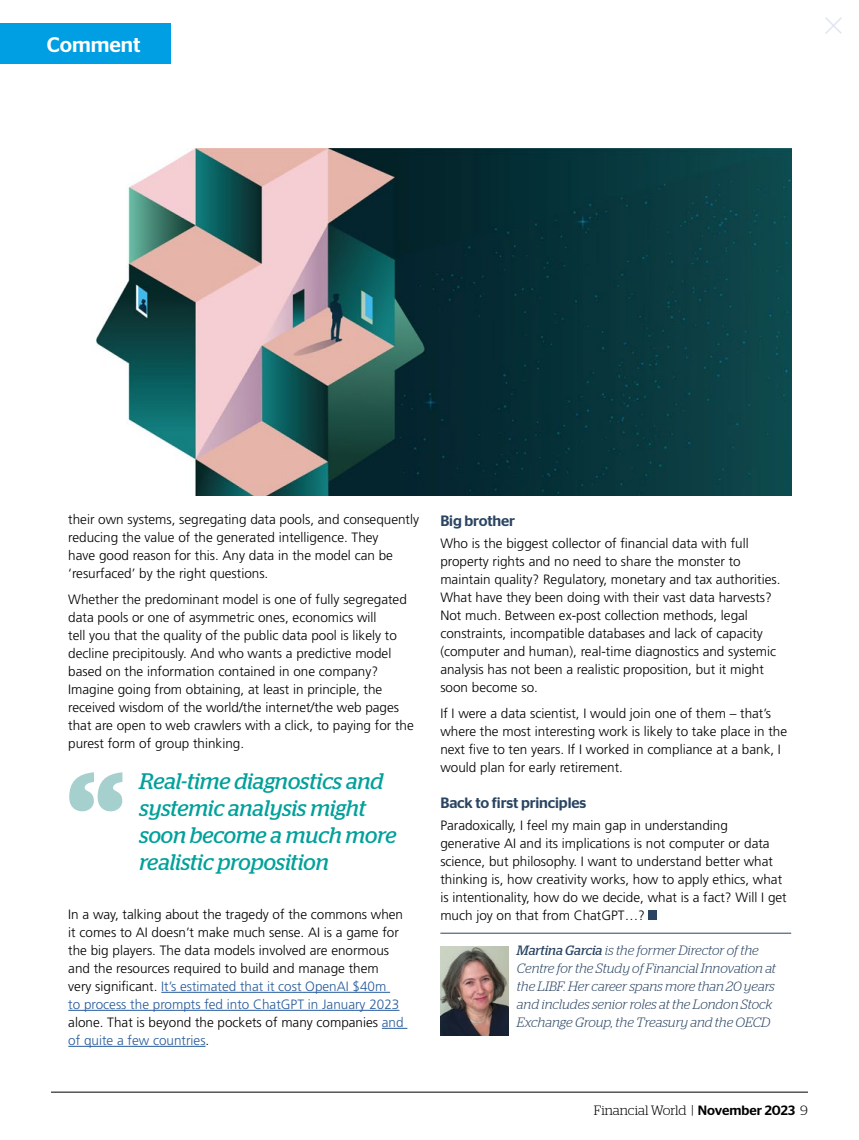
<style>
.page{position:relative;width:859px;height:1140px;background:#fff}
.page>*{position:absolute;margin:0;border:0;box-sizing:border-box;transform-origin:0 0}
.t1{font:500 156px "Stag";color:#a6d0cd}
.t2{font:italic 22.5px/27px "Stag";color:#00a19a}
.t3{font:500 21px "Stag Sans";color:#fff}
.t4{font:500 15px "Stag Sans";letter-spacing:-.01em;color:#2a4462}
.t5{font:300 13.5px/18px "Frutiger LT Std";color:#000}
.t6{font:italic 300 13.5px/18px "Stag";color:#2a4462}
.t7{font:300 13.5px "Stag";color:#000}
.s1{color:#275b9b}
.s2{font-weight:400}
.s3{font-family:"Stag Sans";font-weight:500}
</style>
<div class="page">
<hr style="left:51px;top:1091px;width:757px;height:1px;background:#000">
<svg style="left:825px;top:17px;width:17px;height:17px"></svg>
<div style="left:0;top:23px;width:170px;height:41px;background:#009fe3"></div>
<hr style="left:161px;top:992px;width:229px;height:1px;background:#275b9b">
<hr style="left:68px;top:1010px;width:331px;height:1px;background:#275b9b">
<svg style="left:382px;top:1028px;width:25px;height:1px"></svg>
<hr style="left:68px;top:1046px;width:138px;height:1px;background:#275b9b">
<hr style="left:440px;top:932px;width:351px;height:1px;background:#2a4462">
<div style="left:649px;top:910px;width:8px;height:10px;background:#2a4462"></div>
<img style="left:440px;top:946px;width:68px;height:89px">
<img style="left:96px;top:149px;width:695px;height:346px">
<h3 class="t3" style="left:47px;top:33px;width:95px">Comment</h3>
<p class="t5" style="left:68px;top:510px;width:352px">their own systems, segregating data pools, and consequently reducing the value of the generated intelligence. They<br>have good reason for this. Any data in the model can be ‘resurfaced’ by the right questions.</p>
<p class="t5" style="left:68px;top:591px;width:347px">Whether the predominant model is one of fully segregated data pools or one of asymmetric ones, economics will<br>tell you that the quality of the public data pool is likely to decline precipitously. And who wants a predictive model based on the information contained in one company?<br>Imagine going from obtaining, at least in principle, the received wisdom of the world/the internet/the web pages that are open to web crawlers with a click, to paying for the purest form of group thinking.</p>
<h1 class="t1" style="left:68px;top:735px;width:58px">“</h1>
<h2 class="t2" style="left:139px;top:767px;width:258px">Real-time diagnostics and systemic analysis might soon become a much more</h2>
<h2 class="t2" style="left:139px;top:848px;width:191px">realistic proposition</h2>
<p class="t5" style="left:68px;top:905px;width:337px">In a way, talking about the tragedy of the commons when it comes to AI doesn’t make much sense. AI is a game for the big players. The data models involved are enormous and the resources required to build and manage them very significant. <span class="s1">It’s estimated that it cost OpenAI $40m<br>to process the prompts fed into ChatGPT in January 2023 </span>alone. That is beyond the pockets of many companies <span class="s1">and of quite a few countries</span>.</p>
<p class="t4" style="left:440px;top:512px;width:76px">Big brother</p>
<p class="t5" style="left:440px;top:534px;width:342px">Who is the biggest collector of financial data with full property rights and no need to share the monster to maintain quality? Regulatory, monetary and tax authorities.<br>What have they been doing with their vast data harvests?<br>Not much. Between ex-post collection methods, legal constraints, incompatible databases and lack of capacity (computer and human), real-time diagnostics and systemic analysis has not been a realistic proposition, but it might soon become so.</p>
<p class="t5" style="left:440px;top:705px;width:348px">If I were a data scientist, I would join one of them – that’s where the most interesting work is likely to take place in the next five to ten years. If I worked in compliance at a bank, I would plan for early retirement.</p>
<p class="t4" style="left:440px;top:793px;width:147px">Back to first principles</p>
<p class="t5" style="left:440px;top:816px;width:348px">Paradoxically, I feel my main gap in understanding generative AI and its implications is not computer or data science, but philosophy. I want to understand better what thinking is, how creativity works, how to apply ethics, what is intentionality, how do we decide, what is a fact? Will I get much joy on that from ChatGPT…?</p>
<p class="t6" style="left:517px;top:941px;width:261px"><span class="s2">Martina Garcia</span> is the former Director of the Centre for the Study of Financial Innovation at the LIBF. Her career spans more than 20 years and includes senior roles at the London Stock Exchange Group, the Treasury and the OECD</p>
<p class="t7" style="left:594px;top:1102px;width:216px">Financial World | <span class="s3">November 2023</span> 9</p>
</div>
